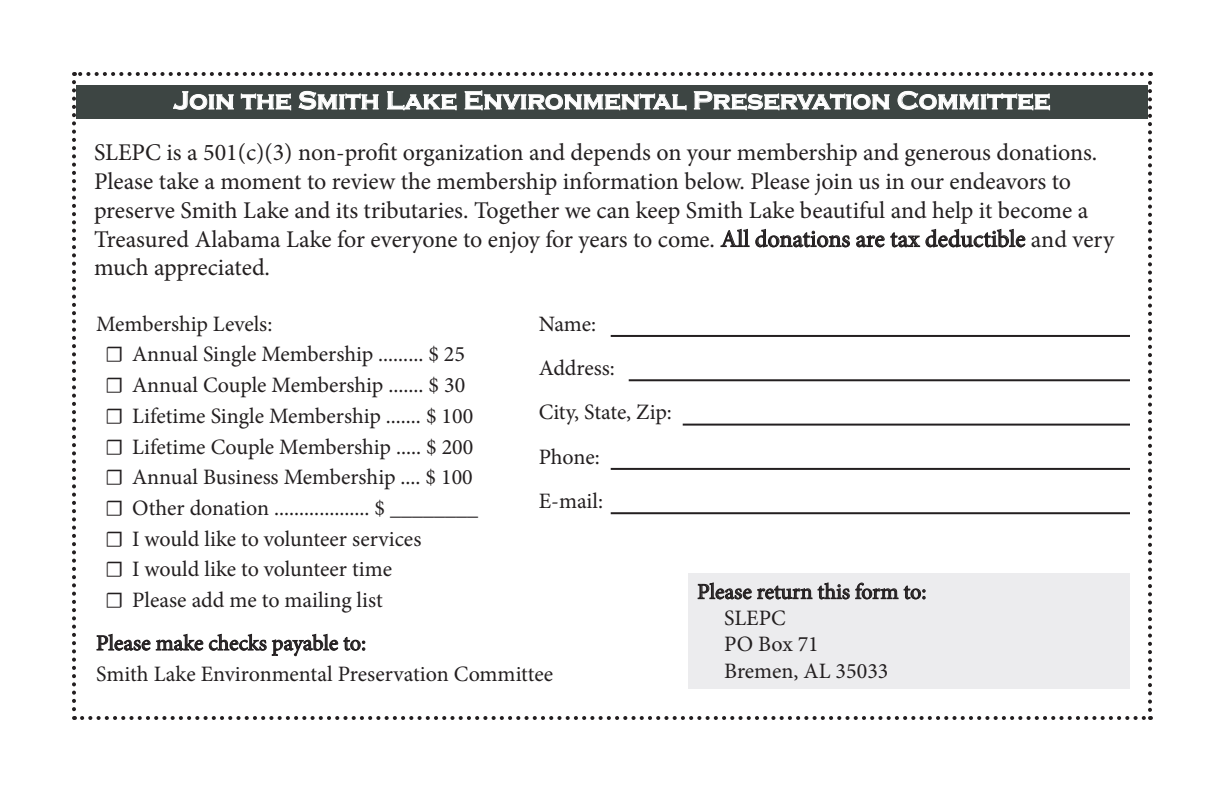
<style>
.page{position:relative;width:1224px;height:792px;background:#fff}
.page>*{position:absolute;margin:0;border:0;box-sizing:border-box;transform-origin:0 0}
.Headline{font:700 26px "Copperplate Gothic";color:#fff}
.Body{font:24px/28.8px "Minion Pro";letter-spacing:-.005em;color:#231f20}
.Body-2{font:22px "Minion Pro";color:#231f20}
</style>
<div class="page">
<div style="left:76px;top:85px;width:1072px;height:33px;background:#3d4543"></div>
<svg style="left:173px;top:91px;width:61px;height:19px"></svg>
<svg style="left:240px;top:93px;width:52px;height:18px"></svg>
<svg style="left:298px;top:90px;width:81px;height:20px"></svg>
<svg style="left:387px;top:91px;width:70px;height:20px"></svg>
<svg style="left:464px;top:90px;width:223px;height:21px"></svg>
<svg style="left:693px;top:91px;width:197px;height:20px"></svg>
<svg style="left:897px;top:90px;width:154px;height:21px"></svg>
<svg style="left:720px;top:228px;width:306px;height:20px"></svg>
<svg style="left:72px;top:82px;width:4px;height:638px"></svg>
<svg style="left:82px;top:716px;width:1069px;height:4px"></svg>
<svg style="left:1148px;top:72px;width:4px;height:638px"></svg>
<svg style="left:74px;top:72px;width:1068px;height:4px"></svg>
<hr style="left:611px;top:335px;width:519px;height:2px;background:#231f20">
<hr style="left:629px;top:379px;width:501px;height:2px;background:#231f20">
<hr style="left:683px;top:424px;width:447px;height:2px;background:#231f20">
<hr style="left:611px;top:468px;width:519px;height:2px;background:#231f20">
<hr style="left:611px;top:512px;width:519px;height:2px;background:#231f20">
<svg style="left:96px;top:633px;width:269px;height:24px"></svg>
<div style="left:688px;top:574px;width:442px;height:115px;background:#ececee"></div>
<svg style="left:697px;top:582px;width:229px;height:18px"></svg>
<p class="Headline" style="left:173px;top:86px;width:879px">Join the Smith Lake Environmental Preservation Committee</p>
<p class="Body" style="left:94px;top:138px;width:1022px">SLEPC is a 501(c)(3) non-profit organization and depends on your membership and generous donations.<br>Please take a moment to review the membership information below. Please join us in our endeavors to preserve Smith Lake and its tributaries. Together we can keep Smith Lake beautiful and help it become a Treasured Alabama Lake for everyone to enjoy for years to come. All donations are tax deductible and very much appreciated.</p>
<p class="Body-2" style="left:96px;top:309px;width:178px">Membership Levels:</p>
<p class="Body-2" style="left:105px;top:340px;width:361px">☐ Annual Single Membership ......... $ 25</p>
<p class="Body-2" style="left:105px;top:370px;width:362px">☐ Annual Couple Membership ....... $ 30</p>
<p class="Body-2" style="left:105px;top:401px;width:370px">☐ Lifetime Single Membership ....... $ 100</p>
<p class="Body-2" style="left:105px;top:432px;width:370px">☐ Lifetime Couple Membership ..... $ 200</p>
<p class="Body-2" style="left:105px;top:462px;width:369px">☐ Annual Business Membership .... $ 100</p>
<p class="Body-2" style="left:105px;top:493px;width:374px">☐ Other donation ................... $ ________</p>
<p class="Body-2" style="left:105px;top:524px;width:318px">☐ I would like to volunteer services</p>
<p class="Body-2" style="left:105px;top:555px;width:288px">☐ I would like to volunteer time</p>
<p class="Body-2" style="left:105px;top:585px;width:279px">☐ Please add me to mailing list</p>
<p class="Body-2" style="left:539px;top:309px;width:59px">Name:</p>
<p class="Body-2" style="left:539px;top:353px;width:78px">Address:</p>
<p class="Body-2" style="left:539px;top:398px;width:135px">City, State, Zip:</p>
<p class="Body-2" style="left:539px;top:442px;width:63px">Phone:</p>
<p class="Body-2" style="left:539px;top:486px;width:66px">E-mail:</p>
<p class="Body-2" style="left:697px;top:577px;width:231px">Please return this form to:</p>
<p class="Body-2" style="left:724px;top:603px;width:63px">SLEPC</p>
<p class="Body-2" style="left:724px;top:630px;width:96px">PO Box 71</p>
<p class="Body-2" style="left:724px;top:656px;width:166px">Bremen, AL 35033</p>
<p class="Body-2" style="left:96px;top:628px;width:271px">Please make checks payable to:</p>
<p class="Body-2" style="left:96px;top:659px;width:459px">Smith Lake Environmental Preservation Committee</p>
</div>
